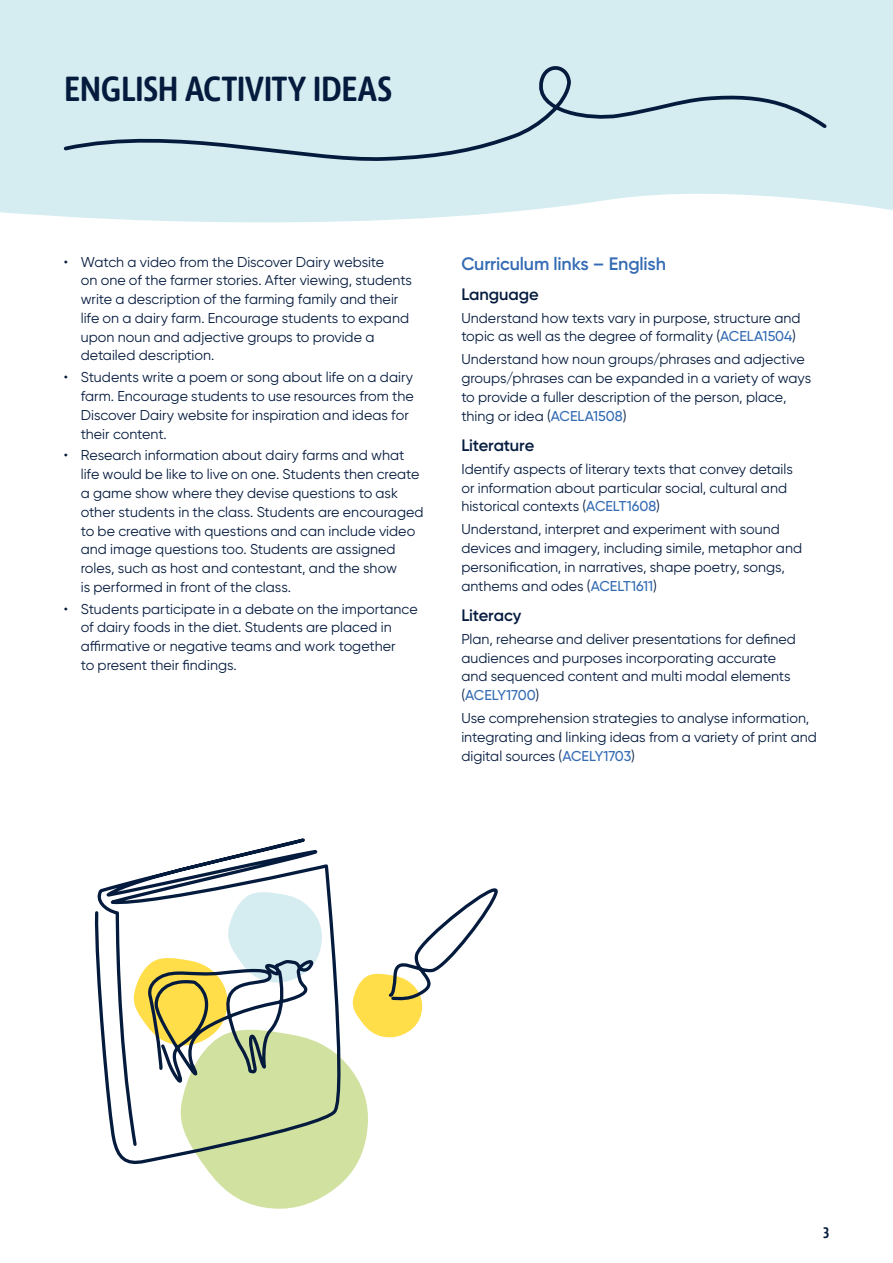
<style>
.page{position:relative;width:893px;height:1263px;background:#fff}
.page>*{position:absolute;margin:0;border:0;box-sizing:border-box;transform-origin:0 0}
.t1{font:500 42px "Lemon Sans Rnd Cnd";letter-spacing:-.005em;color:#051b3e}
.t2{font:600 18px "Gilroy";letter-spacing:-.01em;color:#346bb3}
.t3{font:500 18px "Lemon Sans Rnd Cnd";color:#051b3e}
.t4{font:600 16.5px "Gilroy";letter-spacing:-.01em;color:#051b3e}
.t5{font:14.25px/18.8px "Gilroy";color:#051b3e}
.s1{font-weight:500;color:#346bb3}
</style>
<div class="page">
<svg style="left:0;top:0;width:893px;height:223px;background:#d8edf1"></svg>
<div style="left:61px;top:63px;width:769px;height:99px;background:#d5ecf0"></div>
<svg style="left:204px;top:888px;width:294px;height:321px"></svg>
<svg style="left:94px;top:840px;width:254px;height:326px"></svg>
<h1 class="t1" style="left:64px;top:64px;width:330px">ENGLISH ACTIVITY IDEAS</h1>
<p class="t5" style="left:81px;top:252px;width:333px;text-indent:-17px">• Watch a video from the Discover Dairy website<br>on one of the farmer stories. After viewing, students write a description of the farming family and their life on a dairy farm. Encourage students to expand upon noun and adjective groups to provide a detailed description.</p>
<p class="t5" style="left:81px;top:368px;width:334px;text-indent:-17px">• Students write a poem or song about life on a dairy farm. Encourage students to use resources from the Discover Dairy website for inspiration and ideas for their content.</p>
<p class="t5" style="left:81px;top:446px;width:344px;text-indent:-17px">• Research information about dairy farms and what life would be like to live on one. Students then create a game show where they devise questions to ask other students in the class. Students are encouraged to be creative with questions and can include video and image questions too. Students are assigned roles, such as host and contestant, and the show<br>is performed in front of the class.</p>
<p class="t5" style="left:81px;top:599px;width:338px;text-indent:-17px">• Students participate in a debate on the importance of dairy foods in the diet. Students are placed in affirmative or negative teams and work together<br>to present their findings.</p>
<p class="t2" style="left:461px;top:252px;width:206px">Curriculum links – English</p>
<p class="t4" style="left:461px;top:284px;width:79px">Language</p>
<p class="t5" style="left:461px;top:308px;width:341px">Understand how texts vary in purpose, structure and topic as well as the degree of formality (<span class="s1">ACELA1504</span>)</p>
<p class="t5" style="left:461px;top:350px;width:351px">Understand how noun groups/phrases and adjective groups/phrases can be expanded in a variety of ways to provide a fuller description of the person, place, thing or idea (<span class="s1">ACELA1508</span>)</p>
<p class="t4" style="left:461px;top:435px;width:74px">Literature</p>
<p class="t5" style="left:461px;top:459px;width:333px">Identify aspects of literary texts that convey details or information about particular social, cultural and historical contexts (<span class="s1">ACELT1608</span>)</p>
<p class="t5" style="left:461px;top:520px;width:342px">Understand, interpret and experiment with sound devices and imagery, including simile, metaphor and personification, in narratives, shape poetry, songs, anthems and odes (<span class="s1">ACELT1611</span>)</p>
<p class="t4" style="left:461px;top:605px;width:62px">Literacy</p>
<p class="t5" style="left:461px;top:629px;width:336px">Plan, rehearse and deliver presentations for defined audiences and purposes incorporating accurate and sequenced content and multi modal elements (<span class="s1">ACELY1700</span>)</p>
<p class="t5" style="left:461px;top:708px;width:357px">Use comprehension strategies to analyse information, integrating and linking ideas from a variety of print and digital sources (<span class="s1">ACELY1703</span>)</p>
<p class="t3" style="left:823px;top:1221px;width:8px">3</p>
</div>
